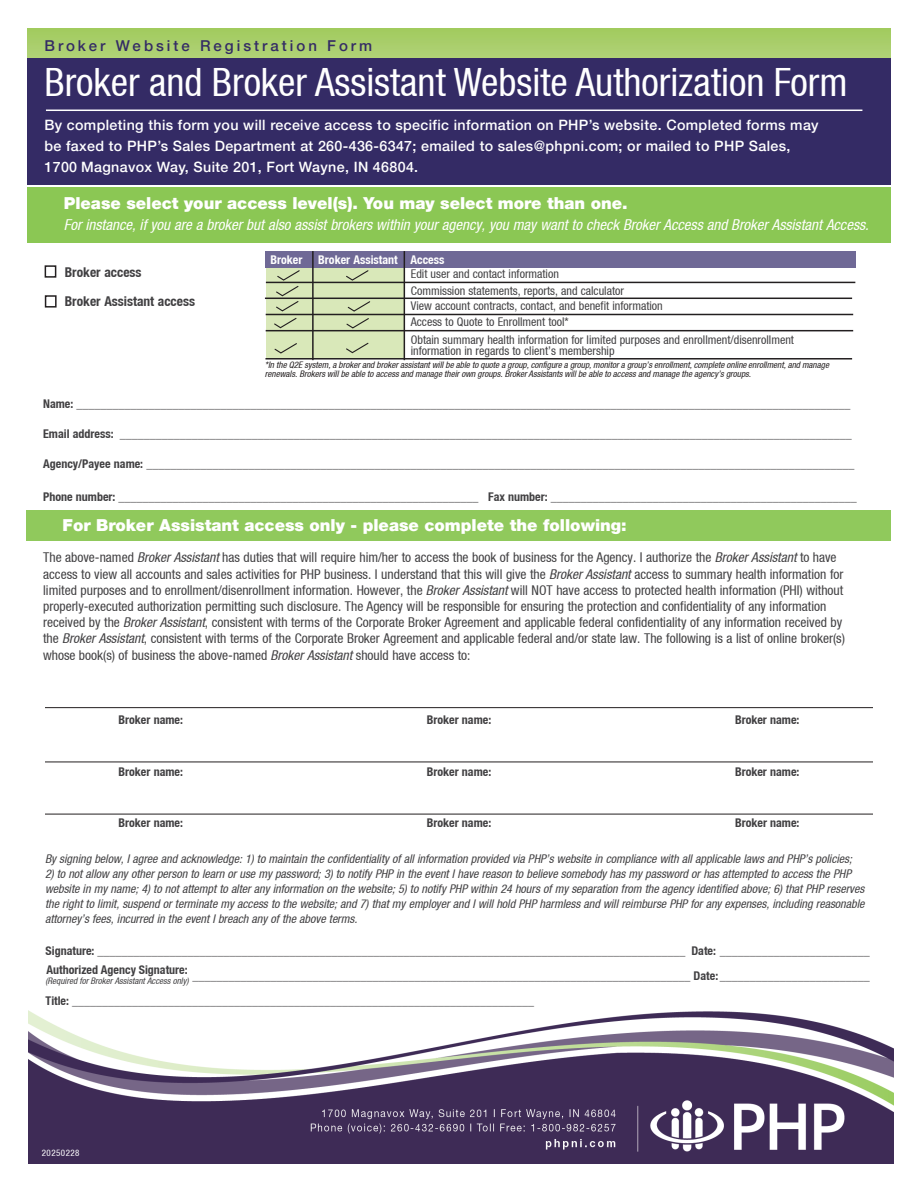
<style>
.page{position:relative;width:918px;height:1188px;background:#fff}
.page>*{position:absolute;margin:0;border:0;box-sizing:border-box;transform-origin:0 0}
.t1{font:condensed 39px "Helvetica Neue LT";color:#fff}
.t2{font:900 16.5px "Helvetica Neue LT";color:#fff}
.t3{font:italic condensed 15px "Helvetica Neue LT";color:#fff}
.t4{font:500 15px "Helvetica Neue LT";letter-spacing:.2em;color:#342b65}
.t5{font:500 14.25px/21px "Helvetica Neue LT";letter-spacing:.025em;color:#fff}
.t6{font:condensed 13.5px/16.2px "Helvetica Neue LT";color:#414042}
.t7{font:700 condensed 13.5px/28.5px "Helvetica Neue LT";color:#414042}
.t8{font:700 condensed 12px "Helvetica Neue LT";color:#414042}
.t9{font:italic condensed 12px/15px "Helvetica Neue LT";color:#414042}
.t10{font:condensed 12px/16.5px "Helvetica Neue LT";color:#414042}
.t11{font:700 condensed 12px "Helvetica Neue LT";color:#fff}
.t12{font:italic condensed 9px/9.3px "Helvetica Neue LT";color:#231f20}
.t13{font:italic condensed 9px "Helvetica Neue LT";color:#414042}
.t14{font:condensed 9px "Helvetica Neue LT";letter-spacing:.05em;color:#fff}
.s1{font-style:italic}
</style>
<div class="page">
<img style="left:29px;top:1011px;width:864px;height:152px">
<div style="left:27px;top:29px;width:864px;height:156px;background:#a9ce6b"></div>
<div style="left:27px;top:58px;width:864px;height:127px;background:#342b65"></div>
<hr style="left:46px;top:110px;width:816px;height:1px;background:#fff">
<div style="left:27px;top:188px;width:864px;height:55px;background:#8bc754"></div>
<div style="left:266px;top:268px;width:138px;height:91px;background:#d8e7b6"></div>
<hr style="left:266px;top:282px;width:589px;height:1px;background:#231f20">
<hr style="left:265px;top:298px;width:587px;height:1px;background:#231f20">
<hr style="left:266px;top:314px;width:587px;height:1px;background:#231f20">
<hr style="left:266px;top:330px;width:587px;height:1px;background:#231f20">
<hr style="left:265px;top:358px;width:587px;height:2px;background:#231f20">
<div style="left:265px;top:251px;width:591px;height:17px;background:#6f6996"></div>
<hr style="left:404px;top:251px;width:1px;height:109px;background:#231f20">
<hr style="left:312px;top:251px;width:2px;height:109px;background:#231f20">
<svg style="left:273px;top:270px;width:28px;height:59px"></svg>
<svg style="left:274px;top:343px;width:23px;height:11px"></svg>
<svg style="left:346px;top:342px;width:23px;height:12px"></svg>
<svg style="left:345px;top:301px;width:26px;height:28px"></svg>
<svg style="left:346px;top:270px;width:23px;height:11px"></svg>
<div style="left:45px;top:265px;width:11px;height:13px;border:2px solid #231f20"></div>
<div style="left:45px;top:295px;width:12px;height:13px;border:2px solid #231f20"></div>
<div style="left:27px;top:510px;width:864px;height:31px;background:#90c95c"></div>
<hr style="left:45px;top:707px;width:828px;height:1px;background:#231f20">
<hr style="left:45px;top:762px;width:828px;height:1px;background:#231f20">
<hr style="left:45px;top:814px;width:828px;height:1px;background:#231f20">
<p class="t4" style="left:44px;top:37px;width:329px">Broker Website Registration Form</p>
<h1 class="t1" style="left:44px;top:60px;width:805px">Broker and Broker Assistant Website Authorization Form</h1>
<p class="t5" style="left:44px;top:115px;width:776px">By completing this form you will receive access to specific information on PHP’s website. Completed forms may be faxed to PHP’s Sales Department at 260-436-6347; emailed to sales@phpni.com; or mailed to PHP Sales,<br>1700 Magnavox Way, Suite 201, Fort Wayne, IN 46804.</p>
<h2 class="t2" style="left:64px;top:193px;width:566px">Please select your access level(s). You may select more than one.</h2>
<p class="t3" style="left:64px;top:216px;width:807px">For instance, if you are a broker but also assist brokers within your agency, you may want to check Broker Access and Broker Assistant Access.</p>
<p class="t7" style="left:65px;top:258px;width:132px">Broker access<br>Broker Assistant access</p>
<p class="t11" style="left:270px;top:253px;width:33px">Broker</p>
<p class="t11" style="left:318px;top:253px;width:128px">Broker Assistant Access</p>
<p class="t10" style="left:411px;top:266px;width:215px">Edit user and contact information<br>Commission statements, reports, and calculator</p>
<p class="t10" style="left:411px;top:297px;width:254px">View account contracts, contact, and benefit information<br>Access to Quote to Enrollment tool*</p>
<p class="t10" style="left:411px;top:335px;width:385px;line-height:10.5px">Obtain summary health information for limited purposes and enrollment/disenrollment information in regards to client’s membership</p>
<p class="t12" style="left:265px;top:360px;width:566px">*In the Q2E system, a broker and broker assistant will be able to quote a group, configure a group, monitor a group’s enrollment, complete online enrollment, and manage renewals. Brokers will be able to access and manage their own groups. Broker Assistants will be able to access and manage the agency’s groups.</p>
<p class="t8" style="left:43px;top:396px;width:809px">Name: _________________________________________________________________________________________________________________________________</p>
<p class="t8" style="left:43px;top:426px;width:810px">Email address: __________________________________________________________________________________________________________________________</p>
<p class="t8" style="left:43px;top:456px;width:813px">Agency/Payee name: ______________________________________________________________________________________________________________________</p>
<p class="t8" style="left:43px;top:489px;width:815px">Phone number: ____________________________________________________________ Fax number: ___________________________________________________</p>
<h2 class="t2" style="left:63px;top:516px;width:566px">For Broker Assistant access only - please complete the following:</h2>
<p class="t6" style="left:43px;top:550px;width:803px">The above-named <span class="s1">Broker Assistant</span> has duties that will require him/her to access the book of business for the Agency. I authorize the <span class="s1">Broker Assistant</span> to have access to view all accounts and sales activities for PHP business. I understand that this will give the <span class="s1">Broker Assistant</span> access to summary health information for limited purposes and to enrollment/disenrollment information. However, the <span class="s1">Broker Assistant</span> will NOT have access to protected health information (PHI) without properly-executed authorization permitting such disclosure. The Agency will be responsible for ensuring the protection and confidentiality of any information received by the <span class="s1">Broker Assistant</span>, consistent with terms of the Corporate Broker Agreement and applicable federal confidentiality of any information received by the <span class="s1">Broker Assistant</span>, consistent with terms of the Corporate Broker Agreement and applicable federal and/or state law. The following is a list of online broker(s) whose book(s) of business the above-named <span class="s1">Broker Assistant</span> should have access to:</p>
<p class="t8" style="left:119px;top:712px;width:66px">Broker name:</p>
<p class="t8" style="left:427px;top:712px;width:66px">Broker name:</p>
<p class="t8" style="left:735px;top:712px;width:66px">Broker name:</p>
<p class="t8" style="left:119px;top:765px;width:66px">Broker name:</p>
<p class="t8" style="left:427px;top:765px;width:66px">Broker name:</p>
<p class="t8" style="left:735px;top:765px;width:66px">Broker name:</p>
<p class="t8" style="left:119px;top:816px;width:66px">Broker name:</p>
<p class="t8" style="left:427px;top:816px;width:66px">Broker name:</p>
<p class="t8" style="left:735px;top:816px;width:66px">Broker name:</p>
<p class="t9" style="left:45px;top:851px;width:809px">By signing below, I agree and acknowledge: 1) to maintain the confidentiality of all information provided via PHP’s website in compliance with all applicable laws and PHP’s policies;</p>
<p class="t9" style="left:45px;top:866px;width:821px">2) to not allow any other person to learn or use my password; 3) to notify PHP in the event I have reason to believe somebody has my password or has attempted to access the PHP website in my name; 4) to not attempt to alter any information on the website; 5) to notify PHP within 24 hours of my separation from the agency identified above; 6) that PHP reserves the right to limit, suspend or terminate my access to the website; and 7) that my employer and I will hold PHP harmless and will reimburse PHP for any expenses, including reasonable attorney’s fees, incurred in the event I breach any of the above terms.</p>
<p class="t8" style="left:46px;top:943px;width:826px">Signature: __________________________________________________________________________________________________ Date: _________________________</p>
<p class="t8" style="left:192px;top:968px;width:679px">___________________________________________________________________________________ Date: _________________________</p>
<p class="t8" style="left:46px;top:993px;width:490px">Title: _____________________________________________________________________________</p>
<p class="t8" style="left:46px;top:962px;width:143px">Authorized Agency Signature:</p>
<p class="t13" style="left:45px;top:975px;width:145px">(Required for Broker Assistant Access only)</p>
<p class="t14" style="left:42px;top:1148px;width:39px">20250228</p>
</div>
